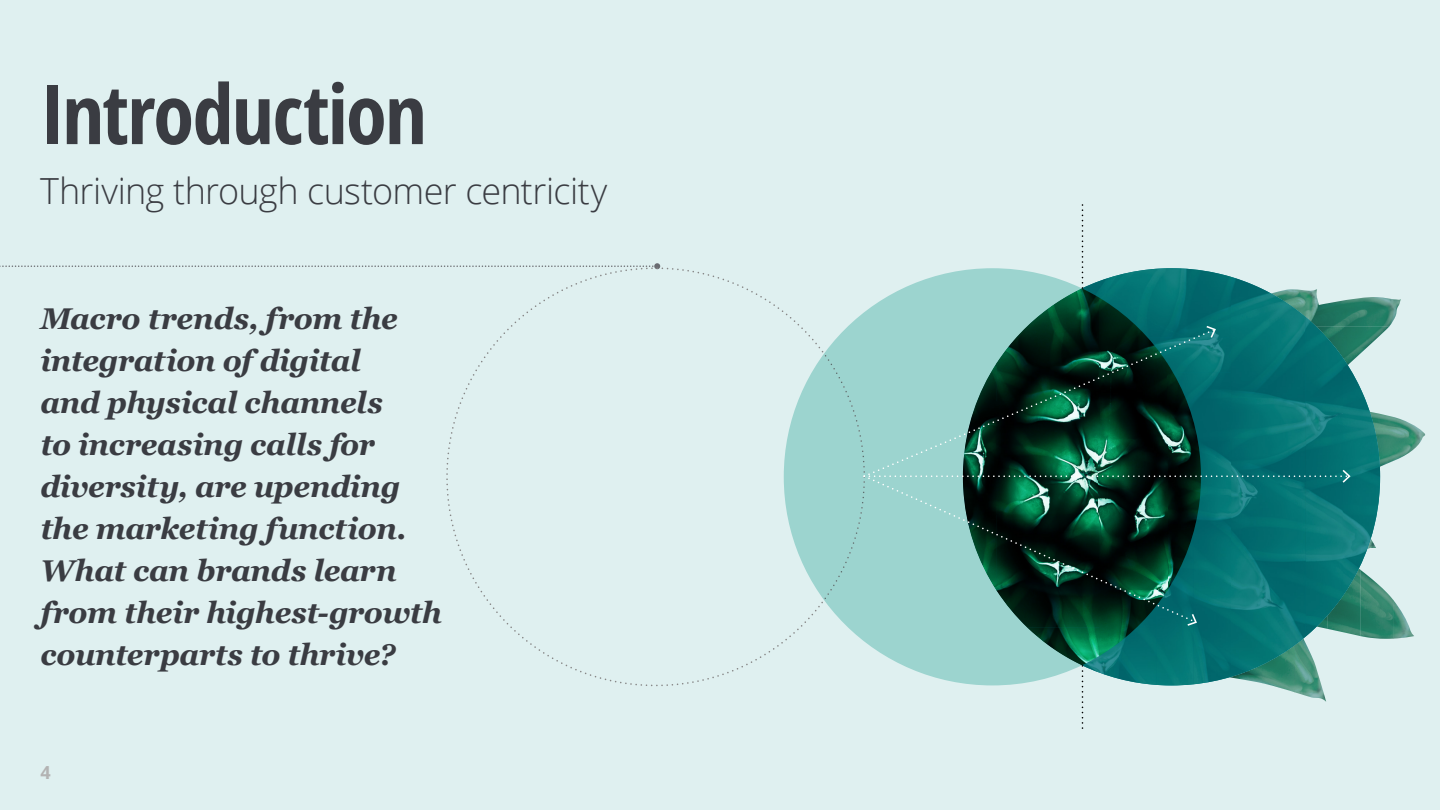
<style>
.page{position:relative;width:1440px;height:810px;background:#dff0f0}
.page>*{position:absolute;margin:0;border:0;box-sizing:border-box;transform-origin:0 0}
.t1{font:700 82.5px "Open Sans Condensed";letter-spacing:-.02em;color:#3a3c42}
.t2{font:300 36px "Open Sans";letter-spacing:-.02em;color:#3a3c42}
.t3{font:italic 700 30px/42px "Georgia";letter-spacing:-.015em;color:#3a3c42}
.t4{font:700 18px "Open Sans";color:#b3b3b3}
</style>
<div class="page">
<svg style="left:0;top:263px;width:660px;height:4px"></svg>
<img style="left:1306px;top:289px;width:95px;height:38px">
<img style="left:1343px;top:326px;width:46px;height:36px">
<img style="left:1370px;top:412px;width:55px;height:55px">
<img style="left:1360px;top:586px;width:33px;height:53px">
<img style="left:1328px;top:596px;width:33px;height:40px">
<img style="left:1295px;top:616px;width:33px;height:86px">
<img style="left:1393px;top:600px;width:21px;height:39px">
<img style="left:1262px;top:677px;width:33px;height:15px">
<img style="left:1229px;top:676px;width:33px;height:7px">
<svg style="left:963px;top:268px;width:417px;height:417px;background:#047072"></svg>
<img style="left:1082px;top:268px;width:149px;height:70px">
<img style="left:1231px;top:277px;width:75px;height:400px">
<img style="left:1305px;top:317px;width:38px;height:299px">
<img style="left:1214px;top:338px;width:17px;height:17px">
<img style="left:1351px;top:453px;width:29px;height:143px">
<img style="left:1156px;top:599px;width:38px;height:86px">
<img style="left:1119px;top:656px;width:37px;height:29px">
<img style="left:1083px;top:665px;width:36px;height:14px">
<img style="left:1305px;top:616px;width:22px;height:21px">
<svg style="left:823px;top:268px;width:259px;height:417px;fill:#9cd4cf"></svg>
<img style="left:1027px;top:288px;width:110px;height:38px">
<img style="left:996px;top:326px;width:32px;height:3px">
<img style="left:997px;top:628px;width:30px;height:3px">
<img style="left:1031px;top:631px;width:102px;height:34px">
<svg style="left:446px;top:267px;width:377px;height:419px"></svg>
<img style="left:1059px;top:289px;width:23px;height:12px">
<img style="left:1099px;top:297px;width:68px;height:359px">
<img style="left:997px;top:621px;width:102px;height:7px">
<img style="left:1027px;top:628px;width:50px;height:35px">
<svg style="left:1082px;top:204px;width:1px;height:85px"></svg>
<svg style="left:1082px;top:665px;width:1px;height:64px"></svg>
<svg style="left:824px;top:355px;width:527px;height:244px;background:#278787"></svg>
<svg style="left:863px;top:329px;width:351px;height:148px;background:#3b6e64"></svg>
<svg style="left:1207px;top:326px;width:9px;height:12px"></svg>
<svg style="left:863px;top:475px;width:330px;height:146px;background:#3e6d63"></svg>
<svg style="left:1187px;top:614px;width:10px;height:12px"></svg>
<h1 class="t1" style="left:40px;top:57px;width:388px">Introduction</h1>
<p class="t2" style="left:40px;top:166px;width:569px">Thriving through customer centricity</p>
<p class="t3" style="left:40px;top:297px;width:403px">Macro trends, from the integration of digital<br>and physical channels<br>to increasing calls for diversity, are upending the marketing function.<br>What can brands learn from their highest-growth counterparts to thrive?</p>
<p class="t4" style="left:40px;top:760px;width:12px">4</p>
</div>
